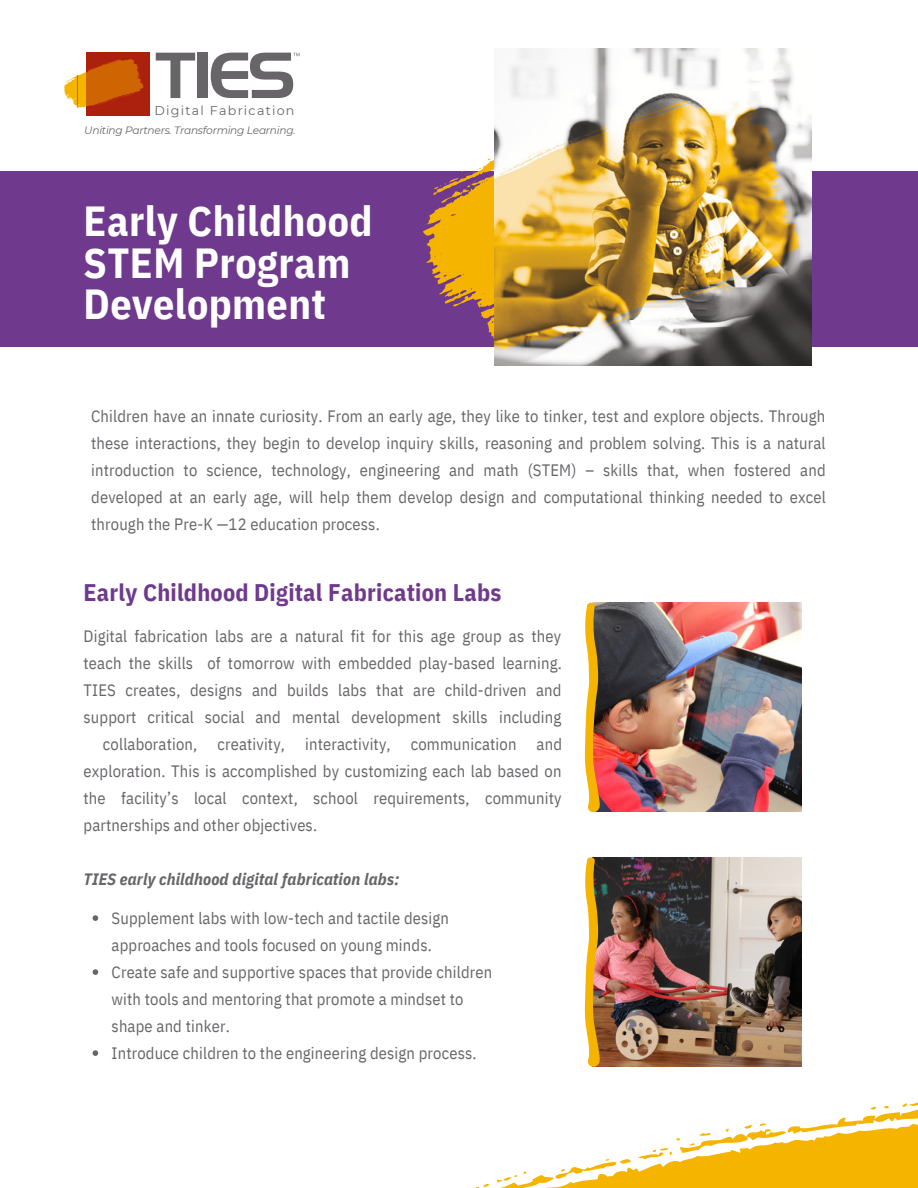
<style>
.page{position:relative;width:918px;height:1188px;background:#fff}
.page>*{position:absolute;margin:0;border:0;box-sizing:border-box;transform-origin:0 0}
.t1{font:700 42px/41.7px "IBM Plex Sans Cond";letter-spacing:.01em;color:#fff}
.t2{font:700 24px "IBM Plex Sans Cond";letter-spacing:.01em;color:#6f398e}
.t3{font:16.5px/27px "IBM Plex Sans Cond";letter-spacing:.01em;color:#686569;text-align:justify}
.t4{font:italic 700 16.5px "IBM Plex Sans Cond";letter-spacing:.01em;color:#686569}
.t5{font:12.75px "Montserrat";letter-spacing:.095em;color:#686569}
.t6{font:italic 10.65px "Montserrat";letter-spacing:-.025em;color:#686569}
</style>
<div class="page">
<svg style="left:475px;top:1102px;width:443px;height:86px"></svg>
<img style="left:600px;top:603px;width:202px;height:209px">
<svg style="left:585px;top:603px;width:15px;height:209px"></svg>
<div style="left:0;top:171px;width:918px;height:176px;background:#6f398e"></div>
<svg style="left:423px;top:48px;width:269px;height:291px"></svg>
<img style="left:494px;top:49px;width:317px;height:317px">
<div style="left:86px;top:53px;width:64px;height:63px;background:#ab210e"></div>
<svg style="left:63px;top:59px;width:80px;height:49px"></svg>
<svg style="left:156px;top:53px;width:39px;height:45px"></svg>
<div style="left:197px;top:53px;width:10px;height:45px;background:#686569"></div>
<svg style="left:211px;top:53px;width:89px;height:45px"></svg>
<img style="left:600px;top:858px;width:202px;height:209px">
<svg style="left:585px;top:857px;width:15px;height:210px"></svg>
<svg style="left:93px;top:915px;width:5px;height:6px"></svg>
<svg style="left:93px;top:969px;width:5px;height:6px"></svg>
<svg style="left:93px;top:1050px;width:5px;height:6px"></svg>
<p class="t5" style="left:155px;top:103px;width:141px">Digital Fabrication</p>
<p class="t6" style="left:84px;top:124px;width:213px">Uniting Partners. Transforming Learning.</p>
<h1 class="t1" style="left:84px;top:199px;width:290px">Early Childhood<br>STEM Program<br>Development</h1>
<p class="t3" style="left:91px;top:402px;width:736px">Children have an innate curiosity. From an early age, they like to tinker, test and explore objects. Through these interactions, they begin to develop inquiry skills, reasoning and problem solving. This is a natural introduction to science, technology, engineering and math (STEM) – skills that, when fostered and developed at an early age, will help them develop design and computational thinking needed to excel through the Pre-K —12 education process.</p>
<h2 class="t2" style="left:84px;top:576px;width:419px">Early Childhood Digital Fabrication Labs</h2>
<p class="t3" style="left:84px;top:623px;width:479px">Digital fabrication labs are a natural fit for this age group as they</p>
<p class="t3" style="left:84px;top:650px;width:480px">teach the skills of tomorrow with embedded play-based learning.</p>
<p class="t3" style="left:84px;top:677px;width:479px">TIES creates, designs and builds labs that are child-driven and</p>
<p class="t3" style="left:84px;top:704px;width:479px">support critical social and mental development skills including</p>
<p class="t3" style="left:103px;top:731px;width:461px">collaboration, creativity, interactivity, communication and</p>
<p class="t3" style="left:84px;top:758px;width:479px">exploration. This is accomplished by customizing each lab based on</p>
<p class="t3" style="left:84px;top:785px;width:479px">the facility’s local context, school requirements, community</p>
<p class="t3" style="left:84px;top:812px;width:235px">partnerships and other objectives.</p>
<p class="t4" style="left:84px;top:868px;width:318px">TIES early childhood digital fabrication labs:</p>
<p class="t3" style="left:112px;top:905px;width:382px;text-align:left">Supplement labs with low-tech and tactile design approaches and tools focused on young minds.<br>Create safe and supportive spaces that provide children with tools and mentoring that promote a mindset to shape and tinker.<br>Introduce children to the engineering design process.</p>
</div>
